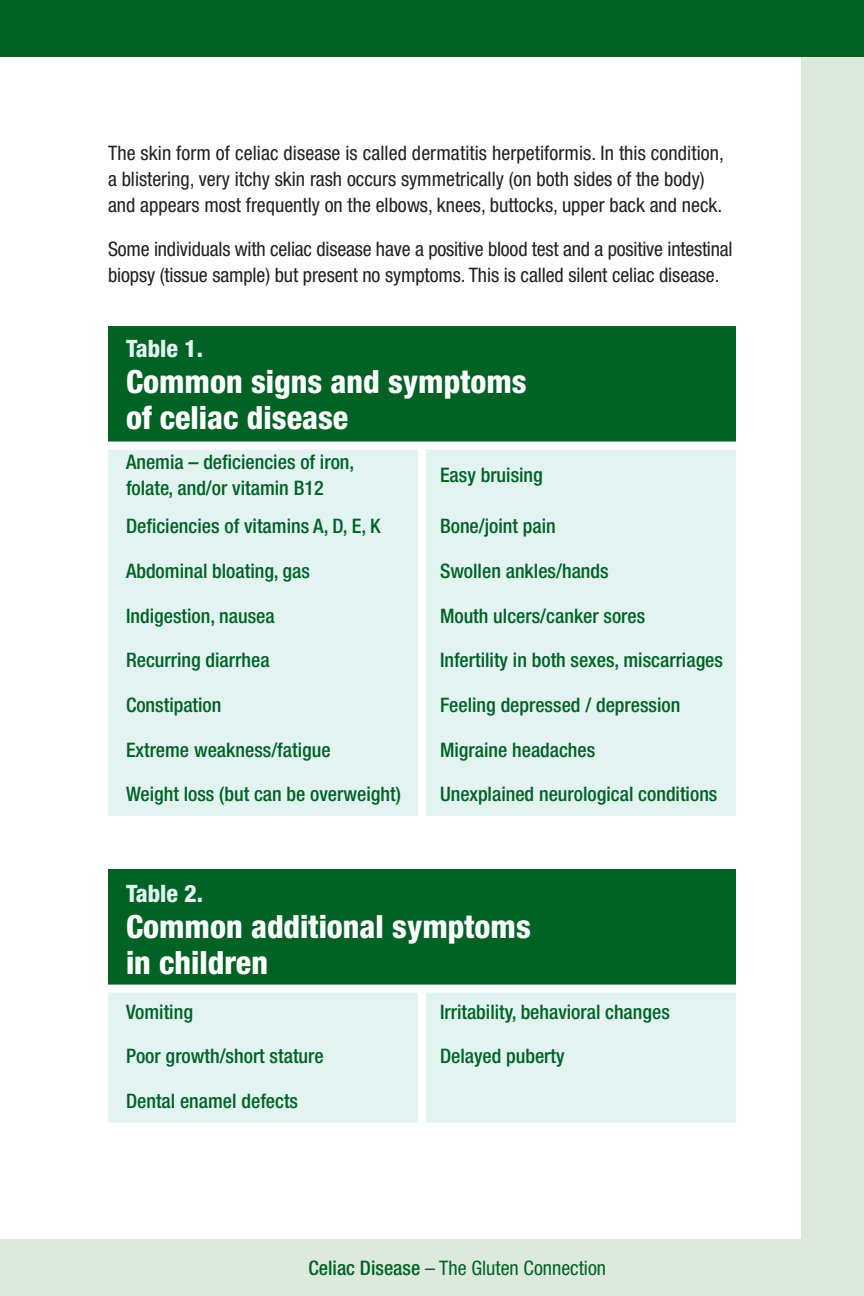
<style>
.page{position:relative;width:864px;height:1296px;background:#dee9dd}
.page>*{position:absolute;margin:0;border:0;box-sizing:border-box;transform-origin:0 0}
.t1{font:800 condensed 32px/36px "Helvetica Neue";color:#fff}
.t2{font:800 condensed 24px "Helvetica Neue";color:#e2f3f2}
.Table_Body{font:500 condensed 20px/26px "Helvetica Neue";color:#006224}
.Body{font:condensed 20px/26px "Helvetica Neue";color:#231f20}
.t3{font:condensed 20px "Helvetica Neue";color:#006224}
.s1{font-weight:500}
</style>
<div class="page">
<div style="left:0;top:8px;width:800px;height:1230px;background:#fff"></div>
<div style="left:0;top:0;width:864px;height:57px;background:#006224"></div>
<div style="left:108px;top:326px;width:628px;height:120px;background:#006224"></div>
<div style="left:108px;top:450px;width:628px;height:366px;background:#e2f3f2"></div>
<div style="left:418px;top:450px;width:8px;height:53px;background:#fff"></div>
<div style="left:418px;top:503px;width:8px;height:45px;background:#fff"></div>
<div style="left:418px;top:548px;width:8px;height:45px;background:#fff"></div>
<div style="left:418px;top:593px;width:8px;height:44px;background:#fff"></div>
<div style="left:418px;top:637px;width:8px;height:45px;background:#fff"></div>
<div style="left:418px;top:682px;width:8px;height:44px;background:#fff"></div>
<div style="left:418px;top:726px;width:8px;height:45px;background:#fff"></div>
<div style="left:418px;top:771px;width:8px;height:45px;background:#fff"></div>
<div style="left:108px;top:442px;width:314px;height:8px;background:#fff"></div>
<div style="left:422px;top:442px;width:314px;height:8px;background:#fff"></div>
<div style="left:108px;top:869px;width:628px;height:120px;background:#006224"></div>
<div style="left:108px;top:993px;width:628px;height:130px;background:#e2f3f2"></div>
<div style="left:418px;top:993px;width:8px;height:40px;background:#fff"></div>
<div style="left:418px;top:1033px;width:8px;height:45px;background:#fff"></div>
<div style="left:418px;top:1078px;width:8px;height:45px;background:#fff"></div>
<div style="left:108px;top:985px;width:314px;height:8px;background:#fff"></div>
<div style="left:422px;top:985px;width:314px;height:8px;background:#fff"></div>
<p class="Body" style="left:108px;top:140px;width:618px">The skin form of celiac disease is called dermatitis herpetiformis. In this condition, a blistering, very itchy skin rash occurs symmetrically (on both sides of the body) and appears most frequently on the elbows, knees, buttocks, upper back and neck.</p>
<p class="Body" style="left:108px;top:236px;width:626px">Some individuals with celiac disease have a positive blood test and a positive intestinal biopsy (tissue sample) but present no symptoms. This is called silent celiac disease.</p>
<p class="t2" style="left:126px;top:334px;width:78px">Table 1.</p>
<p class="t1" style="left:126px;top:363px;width:402px">Common signs and symptoms of celiac disease</p>
<p class="Table_Body" style="left:126px;top:449px;width:230px">Anemia – deficiencies of iron, folate, and/or vitamin B12</p>
<p class="Table_Body" style="left:440px;top:462px;width:104px">Easy bruising</p>
<p class="Table_Body" style="left:126px;top:513px;width:256px">Deficiencies of vitamins A, D, E, K</p>
<p class="Table_Body" style="left:440px;top:513px;width:117px">Bone/joint pain</p>
<p class="Table_Body" style="left:126px;top:558px;width:185px">Abdominal bloating, gas</p>
<p class="Table_Body" style="left:440px;top:558px;width:170px">Swollen ankles/hands</p>
<p class="Table_Body" style="left:126px;top:602px;width:150px">Indigestion, nausea</p>
<p class="Table_Body" style="left:440px;top:602px;width:207px">Mouth ulcers/canker sores</p>
<p class="Table_Body" style="left:126px;top:647px;width:145px">Recurring diarrhea</p>
<p class="Table_Body" style="left:440px;top:647px;width:285px">Infertility in both sexes, miscarriages</p>
<p class="Table_Body" style="left:126px;top:692px;width:97px">Constipation</p>
<p class="Table_Body" style="left:440px;top:692px;width:242px">Feeling depressed / depression</p>
<p class="Table_Body" style="left:126px;top:736px;width:206px">Extreme weakness/fatigue</p>
<p class="Table_Body" style="left:440px;top:736px;width:157px">Migraine headaches</p>
<p class="Table_Body" style="left:126px;top:781px;width:276px">Weight loss (but can be overweight)</p>
<p class="Table_Body" style="left:440px;top:781px;width:279px">Unexplained neurological conditions</p>
<p class="t2" style="left:126px;top:879px;width:78px">Table 2.</p>
<p class="t1" style="left:126px;top:908px;width:406px">Common additional symptoms in children</p>
<p class="Table_Body" style="left:126px;top:998px;width:68px">Vomiting</p>
<p class="Table_Body" style="left:440px;top:998px;width:231px">Irritability, behavioral changes</p>
<p class="Table_Body" style="left:126px;top:1043px;width:199px">Poor growth/short stature</p>
<p class="Table_Body" style="left:440px;top:1043px;width:126px">Delayed puberty</p>
<p class="Table_Body" style="left:126px;top:1088px;width:174px">Dental enamel defects</p>
<p class="t3" style="left:309px;top:1256px;width:299px"><span class="s1">Celiac Disease</span> – The Gluten Connection</p>
</div>
